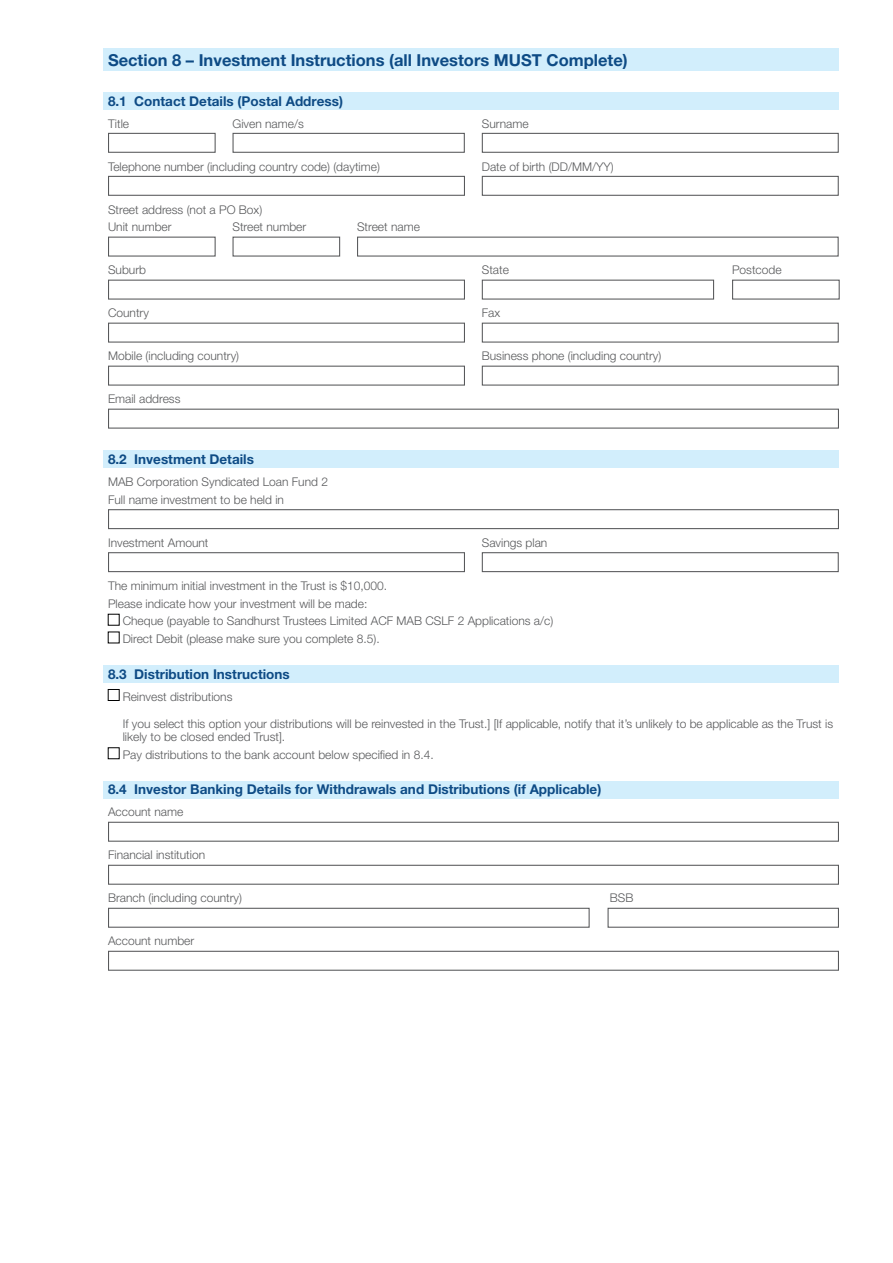
<style>
.page{position:relative;width:893px;height:1263px;background:#fff}
.page>*{position:absolute;margin:0;border:0;box-sizing:border-box;transform-origin:0 0}
.t1{font:700 16.5px "Helvetica Neue LT Pro";color:#0e4b85}
.t2{font:700 13.5px "Helvetica Neue LT Pro";color:#0e4b85}
.t3{font:300 12px/17.7px "Helvetica Neue LT Pro";color:#58595b}
</style>
<div class="page">
<div style="left:104px;top:48px;width:735px;height:22px;background:#d2eefc"></div>
<div style="left:104px;top:92px;width:735px;height:17px;background:#d2eefc"></div>
<div style="left:104px;top:451px;width:735px;height:17px;background:#d2eefc"></div>
<div style="left:104px;top:665px;width:735px;height:17px;background:#d2eefc"></div>
<div style="left:104px;top:781px;width:735px;height:17px;background:#d2eefc"></div>
<div style="left:108px;top:133px;width:108px;height:20px;border:1px solid #58595b"></div>
<div style="left:232px;top:133px;width:233px;height:20px;border:1px solid #58595b"></div>
<div style="left:482px;top:133px;width:357px;height:20px;border:1px solid #58595b"></div>
<div style="left:108px;top:176px;width:357px;height:20px;border:1px solid #58595b"></div>
<div style="left:482px;top:176px;width:357px;height:20px;border:1px solid #58595b"></div>
<div style="left:108px;top:237px;width:108px;height:20px;border:1px solid #58595b"></div>
<div style="left:232px;top:237px;width:108px;height:20px;border:1px solid #58595b"></div>
<div style="left:357px;top:237px;width:482px;height:20px;border:1px solid #58595b"></div>
<div style="left:108px;top:280px;width:357px;height:20px;border:1px solid #58595b"></div>
<div style="left:482px;top:280px;width:232px;height:20px;border:1px solid #58595b"></div>
<div style="left:732px;top:280px;width:108px;height:20px;border:1px solid #58595b"></div>
<div style="left:108px;top:323px;width:357px;height:20px;border:1px solid #58595b"></div>
<div style="left:482px;top:323px;width:357px;height:20px;border:1px solid #58595b"></div>
<div style="left:108px;top:366px;width:357px;height:20px;border:1px solid #58595b"></div>
<div style="left:482px;top:366px;width:357px;height:20px;border:1px solid #58595b"></div>
<div style="left:108px;top:409px;width:731px;height:20px;border:1px solid #58595b"></div>
<div style="left:108px;top:509px;width:731px;height:20px;border:1px solid #58595b"></div>
<div style="left:108px;top:552px;width:357px;height:20px;border:1px solid #58595b"></div>
<div style="left:482px;top:552px;width:357px;height:20px;border:1px solid #58595b"></div>
<div style="left:108px;top:689px;width:11px;height:12px;border:1px solid #000"></div>
<div style="left:108px;top:822px;width:731px;height:20px;border:1px solid #58595b"></div>
<div style="left:108px;top:865px;width:731px;height:20px;border:1px solid #58595b"></div>
<div style="left:108px;top:908px;width:482px;height:20px;border:1px solid #58595b"></div>
<div style="left:607px;top:908px;width:232px;height:20px;border:1px solid #58595b"></div>
<div style="left:108px;top:951px;width:731px;height:20px;border:1px solid #58595b"></div>
<h1 class="t1" style="left:108px;top:50px;width:521px">Section 8 – Investment Instructions (all Investors MUST Complete)</h1>
<p class="t2" style="left:108px;top:92px;width:236px">8.1 Contact Details (Postal Address)</p>
<p class="t3" style="left:108px;top:114px;width:23px">Title</p>
<p class="t3" style="left:232px;top:114px;width:73px">Given name/s</p>
<p class="t3" style="left:482px;top:114px;width:48px">Surname</p>
<p class="t3" style="left:108px;top:157px;width:273px">Telephone number (including country code) (daytime)</p>
<p class="t3" style="left:482px;top:157px;width:133px">Date of birth (DD/MM/YY)</p>
<p class="t3" style="left:108px;top:200px;width:156px">Street address (not a PO Box)<br>Unit number</p>
<p class="t3" style="left:232px;top:218px;width:75px">Street number</p>
<p class="t3" style="left:357px;top:218px;width:64px">Street name</p>
<p class="t3" style="left:108px;top:261px;width:40px">Suburb</p>
<p class="t3" style="left:482px;top:261px;width:29px">State</p>
<p class="t3" style="left:732px;top:261px;width:51px">Postcode</p>
<p class="t3" style="left:108px;top:304px;width:42px">Country</p>
<p class="t3" style="left:482px;top:304px;width:20px">Fax</p>
<p class="t3" style="left:108px;top:347px;width:133px">Mobile (including country)</p>
<p class="t3" style="left:482px;top:347px;width:181px">Business phone (including country)</p>
<p class="t3" style="left:108px;top:390px;width:74px">Email address</p>
<p class="t2" style="left:108px;top:451px;width:147px">8.2 Investment Details</p>
<p class="t3" style="left:108px;top:473px;width:222px">MAB Corporation Syndicated Loan Fund 2<br>Full name investment to be held in</p>
<p class="t3" style="left:108px;top:533px;width:102px">Investment Amount</p>
<p class="t3" style="left:482px;top:533px;width:67px">Savings plan</p>
<p class="t3" style="left:108px;top:576px;width:281px">The minimum initial investment in the Trust is $10,000.<br>Please indicate how your investment will be made:</p>
<p class="t3" style="left:123px;top:612px;width:432px">Cheque (payable to Sandhurst Trustees Limited ACF MAB CSLF 2 Applications a/c)<br>Direct Debit (please make sure you complete 8.5).</p>
<p class="t2" style="left:108px;top:665px;width:183px">8.3 Distribution Instructions</p>
<p class="t3" style="left:123px;top:687px;width:111px">Reinvest distributions</p>
<p class="t3" style="left:123px;top:716px;width:712px;line-height:13.5px">If you select this option your distributions will be reinvested in the Trust.] [If applicable, notify that it’s unlikely to be applicable as the Trust is likely to be closed ended Trust].</p>
<p class="t3" style="left:123px;top:745px;width:312px">Pay distributions to the bank account below specified in 8.4.</p>
<p class="t2" style="left:108px;top:781px;width:495px">8.4 Investor Banking Details for Withdrawals and Distributions (if Applicable)</p>
<p class="t3" style="left:108px;top:803px;width:77px">Account name</p>
<p class="t3" style="left:108px;top:846px;width:99px">Financial institution</p>
<p class="t3" style="left:108px;top:889px;width:136px">Branch (including country)</p>
<p class="t3" style="left:610px;top:889px;width:25px">BSB</p>
<p class="t3" style="left:108px;top:932px;width:88px">Account number</p>
</div>
